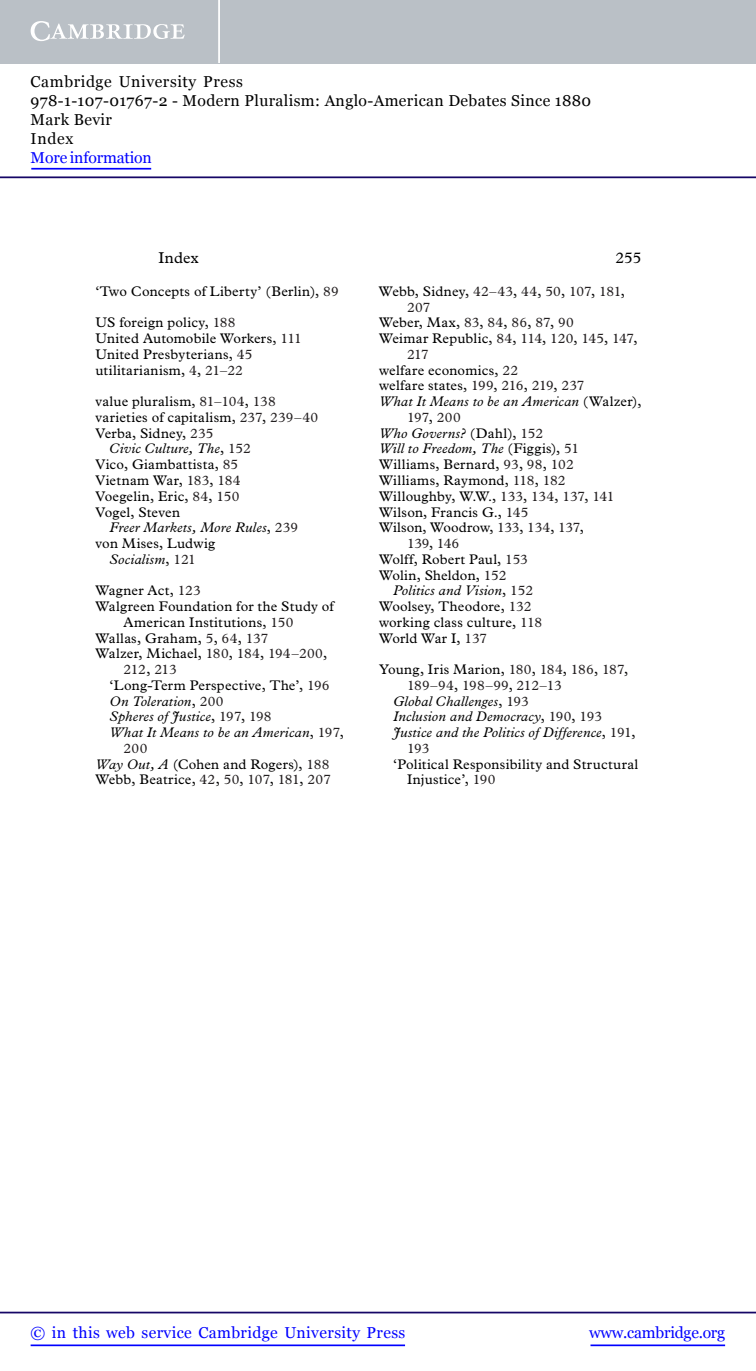
<style>
.page{position:relative;width:756px;height:1371px;background:#fff}
.page>*{position:absolute;margin:0;border:0;box-sizing:border-box;transform-origin:0 0}
.t1{font:15.75px/18.9px "Georgia";letter-spacing:.025em;color:#000}
.t2{font:15.75px "Georgia";letter-spacing:.025em;color:#00f}
.t3{font:15.75px "Georgia";letter-spacing:-.015em;color:#00f}
.t4{font:15.75px "Georgia";letter-spacing:-.01em;color:#00f}
.t5{font:15.75px "Plantin Std";letter-spacing:.005em;color:#000}
.t6{font:14px/15.8px "Plantin Std";letter-spacing:.015em;color:#000}
.t7{font:italic 14px "Plantin Std";letter-spacing:.02em;color:#000}
.t8{font:14px "Plantin Std";letter-spacing:-.015em;color:#231f20}
.s1{color:#231f20}
.s2{font-style:normal}
.s3{font-style:normal;color:#231f20}
.s4{color:#000}
.s5{font-style:italic}
</style>
<div class="page">
<hr style="left:591px;top:1344px;width:134px;height:1px;background:#00f">
<hr style="left:0;top:1311px;width:756px;height:2px;background:#150666">
<hr style="left:31px;top:1344px;width:374px;height:1px;background:#00f">
<div style="left:0;top:0;width:756px;height:63px;background:#bac0c6"></div>
<svg style="left:31px;top:21px;width:154px;height:20px"></svg>
<hr style="left:218px;top:0;width:2px;height:63px;background:#fff">
<hr style="left:0;top:176px;width:756px;height:2px;background:#150666">
<hr style="left:31px;top:168px;width:120px;height:1px;background:#00f">
<p class="t1" style="left:31px;top:72px;width:562px">Cambridge University Press<br>978-1-107-01767-2 - Modern Pluralism: Anglo-American Debates Since 1880<br>Mark Bevir<br>Index</p>
<p class="t4" style="left:31px;top:148px;width:123px">More information</p>
<p class="t5" style="left:158px;top:249px;width:42px">Index</p>
<p class="t5" style="left:616px;top:249px;width:27px">255</p>
<p class="t6" style="left:95px;top:283px;width:245px">‘Two Concepts of Liberty’ (Berlin), <span class="s1">89</span></p>
<p class="t6" style="left:95px;top:315px;width:208px">US foreign policy, <span class="s1">188<br></span>United Automobile Workers, <span class="s1">111<br></span>United Presbyterians, <span class="s1">45 </span>utilitarianism, <span class="s1">4</span>, <span class="s1">21–22</span></p>
<p class="t6" style="left:95px;top:393px;width:182px">value pluralism, <span class="s1">81–104</span>, <span class="s1">138</span></p>
<p class="t6" style="left:95px;top:409px;width:224px">varieties of capitalism, <span class="s1">237</span>, <span class="s1">239–40</span></p>
<p class="t6" style="left:95px;top:425px;width:119px">Verba, Sidney, <span class="s1">235</span></p>
<p class="t7" style="left:109px;top:440px;width:143px">Civic Culture, The<span class="s2">,</span> <span class="s3">152</span></p>
<p class="t6" style="left:95px;top:456px;width:144px">Vico, Giambattista, <span class="s1">85</span></p>
<p class="t6" style="left:95px;top:472px;width:146px">Vietnam War, <span class="s1">183</span>, <span class="s1">184</span></p>
<p class="t6" style="left:95px;top:488px;width:146px">Voegelin, Eric, <span class="s1">84</span>, <span class="s1">150</span></p>
<p class="t6" style="left:95px;top:504px;width:86px">Vogel, Steven</p>
<p class="t7" style="left:109px;top:519px;width:190px">Freer Markets, More Rules<span class="s2">,</span> <span class="s3">239</span></p>
<p class="t6" style="left:95px;top:535px;width:121px">von Mises, Ludwig</p>
<p class="t7" style="left:109px;top:551px;width:88px">Socialism<span class="s2">,</span> <span class="s3">121</span></p>
<p class="t6" style="left:95px;top:582px;width:107px">Wagner Act, <span class="s1">123</span></p>
<p class="t6" style="left:95px;top:598px;width:240px">Walgreen Foundation for the Study of</p>
<p class="t6" style="left:123px;top:614px;width:172px">American Institutions, <span class="s1">150</span></p>
<p class="t6" style="left:95px;top:630px;width:174px">Wallas, Graham, <span class="s1">5</span>, <span class="s1">64</span>, <span class="s1">137</span></p>
<p class="t6" style="left:95px;top:645px;width:233px">Walzer, Michael, <span class="s1">180</span>, <span class="s1">184</span>, <span class="s1">194–200</span>,</p>
<p class="t8" style="left:123px;top:661px;width:55px">212<span class="s4">,</span> 213</p>
<p class="t6" style="left:109px;top:677px;width:222px">‘Long-Term Perspective, The’, <span class="s1">196</span></p>
<p class="t7" style="left:109px;top:692px;width:116px">On Toleration<span class="s2">,</span> <span class="s3">200</span></p>
<p class="t7" style="left:109px;top:708px;width:164px">Spheres of Justice<span class="s2">,</span> <span class="s3">197</span><span class="s2">,</span> <span class="s3">198</span></p>
<p class="t7" style="left:109px;top:724px;width:236px">What It Means to be an American<span class="s2">,</span> <span class="s3">197</span><span class="s2">,</span></p>
<p class="t8" style="left:123px;top:740px;width:25px">200</p>
<p class="t6" style="left:95px;top:756px;width:236px"><span class="s5">Way Out, A</span> (Cohen and Rogers), <span class="s1">188</span></p>
<p class="t6" style="left:95px;top:771px;width:237px">Webb, Beatrice, <span class="s1">42</span>, <span class="s1">50</span>, <span class="s1">107</span>, <span class="s1">181</span>, <span class="s1">207</span></p>
<p class="t6" style="left:379px;top:283px;width:248px">Webb, Sidney, <span class="s1">42–43</span>, <span class="s1">44</span>, <span class="s1">50</span>, <span class="s1">107</span>, <span class="s1">181</span>,</p>
<p class="t8" style="left:407px;top:299px;width:25px">207</p>
<p class="t6" style="left:379px;top:315px;width:196px">Weber, Max, <span class="s1">83</span>, <span class="s1">84</span>, <span class="s1">86</span>, <span class="s1">87</span>, <span class="s1">90</span></p>
<p class="t6" style="left:379px;top:330px;width:260px">Weimar Republic, <span class="s1">84</span>, <span class="s1">114</span>, <span class="s1">120</span>, <span class="s1">145</span>, <span class="s1">147</span>,</p>
<p class="t8" style="left:407px;top:346px;width:23px">217</p>
<p class="t6" style="left:379px;top:362px;width:141px">welfare economics, <span class="s1">22</span></p>
<p class="t6" style="left:379px;top:378px;width:207px">welfare states, <span class="s1">199</span>, <span class="s1">216</span>, <span class="s1">219</span>, <span class="s1">237</span></p>
<p class="t7" style="left:379px;top:393px;width:264px">What It Means to be an American <span class="s2">(Walzer),</span></p>
<p class="t8" style="left:407px;top:409px;width:55px">197<span class="s4">,</span> 200</p>
<p class="t7" style="left:379px;top:425px;width:166px">Who Governs? <span class="s2">(Dahl),</span> <span class="s3">152</span></p>
<p class="t7" style="left:379px;top:440px;width:202px">Will to Freedom, The <span class="s2">(Figgis),</span> <span class="s3">51</span></p>
<p class="t6" style="left:379px;top:456px;width:196px">Williams, Bernard, <span class="s1">93</span>, <span class="s1">98</span>, <span class="s1">102</span></p>
<p class="t6" style="left:379px;top:472px;width:188px">Williams, Raymond, <span class="s1">118</span>, <span class="s1">182</span></p>
<p class="t6" style="left:379px;top:488px;width:237px">Willoughby, W.W., <span class="s1">133</span>, <span class="s1">134</span>, <span class="s1">137</span>, <span class="s1">141</span></p>
<p class="t6" style="left:379px;top:504px;width:151px">Wilson, Francis G., <span class="s1">145</span></p>
<p class="t6" style="left:379px;top:519px;width:206px">Wilson, Woodrow, <span class="s1">133</span>, <span class="s1">134</span>, <span class="s1">137</span>,</p>
<p class="t8" style="left:407px;top:535px;width:54px">139<span class="s4">,</span> 146</p>
<p class="t6" style="left:379px;top:551px;width:150px">Wolff, Robert Paul, <span class="s1">153</span></p>
<p class="t6" style="left:379px;top:567px;width:129px">Wolin, Sheldon, <span class="s1">152</span></p>
<p class="t7" style="left:393px;top:582px;width:142px">Politics and Vision<span class="s2">,</span> <span class="s3">152</span></p>
<p class="t6" style="left:379px;top:598px;width:154px">Woolsey, Theodore, <span class="s1">132</span></p>
<p class="t6" style="left:379px;top:614px;width:165px">working class culture, <span class="s1">118</span></p>
<p class="t6" style="left:379px;top:630px;width:110px">World War I, <span class="s1">137</span></p>
<p class="t6" style="left:379px;top:661px;width:251px">Young, Iris Marion, <span class="s1">180</span>, <span class="s1">184</span>, <span class="s1">186</span>, <span class="s1">187</span>,</p>
<p class="t8" style="left:407px;top:677px;width:156px">189–94<span class="s4">,</span> 198–99<span class="s4">,</span> 212–13</p>
<p class="t7" style="left:393px;top:692px;width:137px">Global Challenges<span class="s2">,</span> <span class="s3">193</span></p>
<p class="t7" style="left:393px;top:708px;width:211px">Inclusion and Democracy<span class="s2">,</span> <span class="s3">190</span><span class="s2">,</span> <span class="s3">193</span></p>
<p class="t7" style="left:393px;top:724px;width:244px">Justice and the Politics of Difference<span class="s2">,</span> <span class="s3">191</span><span class="s2">,</span></p>
<p class="t8" style="left:407px;top:740px;width:24px">193</p>
<p class="t6" style="left:393px;top:756px;width:247px">‘Political Responsibility and Structural</p>
<p class="t6" style="left:407px;top:771px;width:90px">Injustice’, <span class="s1">190</span></p>
<p class="t2" style="left:31px;top:1323px;width:376px">© in this web service Cambridge University Press</p>
<p class="t3" style="left:589px;top:1323px;width:137px">www.cambridge.org</p>
</div>
